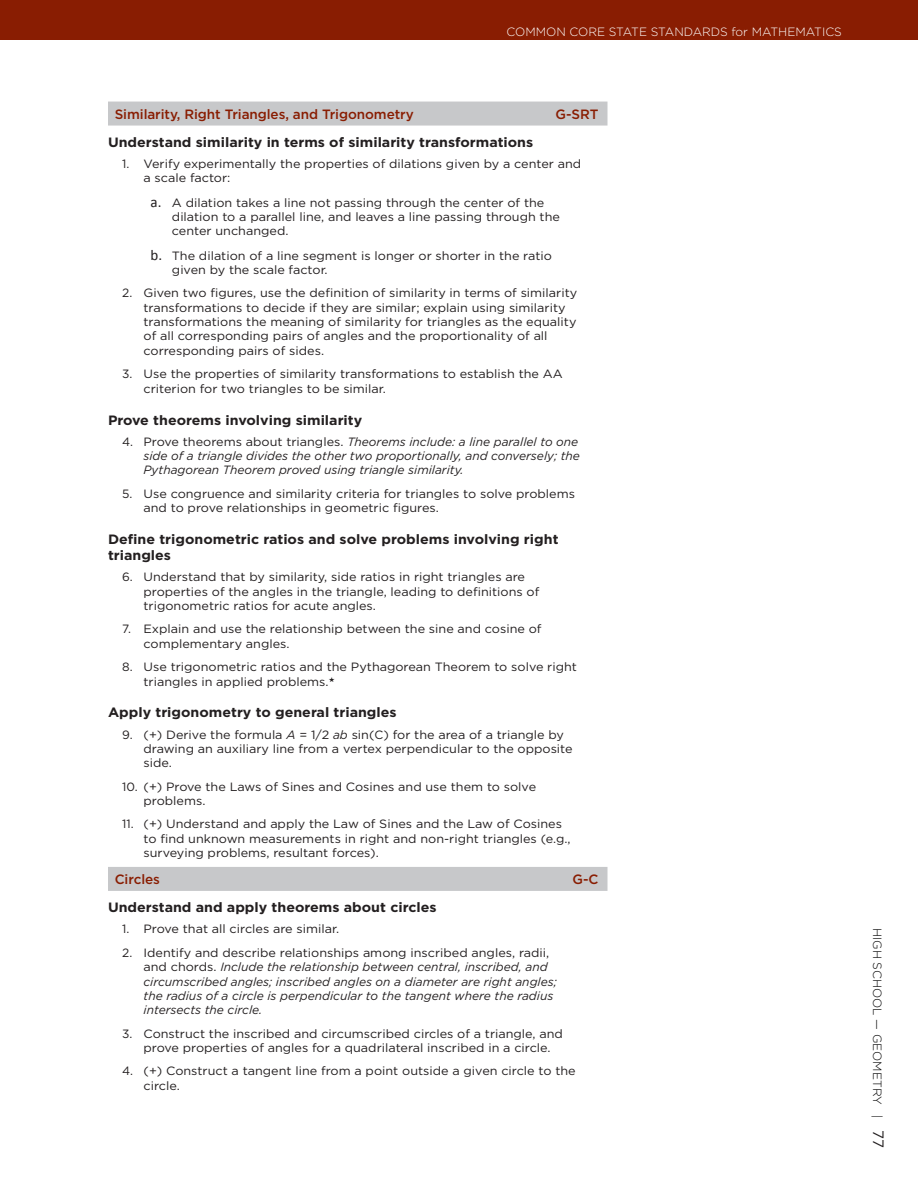
<style>
.page{position:relative;width:918px;height:1188px;background:#fff}
.page>*{position:absolute;margin:0;border:0;box-sizing:border-box;transform-origin:0 0}
.t1{font:700 13.5px/16.2px "Gotham";color:#231f20;scale:1.05 1}
.t2{font:500 13.5px "Gotham";letter-spacing:-.005em;color:#891d02}
.t3{font:12px/14.4px "Gotham";color:#231f20}
.t4{font:italic 12px/14.4px "Gotham";color:#231f20}
.t5{font:12px/14.4px "Gotham";color:#231f20;scale:1.05 1}
.t6{font:300 12px "Gotham";color:#fff}
.t7{font:300 12px "Gotham";color:#000}
.s1{font-family:"Calibri";font-size:15px}
.s2{font-style:normal}
.s3{font-style:italic}
.s4{font-weight:400;font-size:15px;color:#231f20}
</style>
<div class="page">
<div style="left:0;top:0;width:918px;height:40px;background:#891d02"></div>
<div style="left:108px;top:102px;width:500px;height:24px;background:#c7c8ca"></div>
<div style="left:108px;top:867px;width:500px;height:24px;background:#c7c8ca"></div>
<p class="t6" style="left:507px;top:24px;width:255px">COMMON CORE STATE STANDARDS FOR MAT</p>
<p class="t6" style="left:778px;top:24px;width:19px">HEMAT</p>
<p class="t6" style="left:822px;top:24px;width:21px">ICS</p>
<p class="t2" style="left:115px;top:105px;width:301px">Similarity, Right Triangles, and Trigonometry</p>
<p class="t2" style="left:556px;top:105px;width:34px">G-SRT</p>
<p class="t1" style="left:108px;top:134px;width:407px">Understand similarity in terms of similarity transformations</p>
<p class="t3" style="left:144px;top:156px;width:439px;text-indent:-21px">1. Verify experimentally the properties of dilations given by a center and a scale factor:</p>
<p class="t5" style="left:172px;top:195px;width:371px;text-indent:-21px"><span class="s1">a.</span> A dilation takes a line not passing through the center of the dilation to a parallel line, and leaves a line passing through the center unchanged.</p>
<p class="t5" style="left:172px;top:248px;width:363px;text-indent:-21px"><span class="s1">b.</span> The dilation of a line segment is longer or shorter in the ratio given by the scale factor.</p>
<p class="t3" style="left:144px;top:286px;width:435px;text-indent:-21px">2. Given two figures, use the definition of similarity in terms of similarity transformations to decide if they are similar; explain using similarity transformations the meaning of similarity for triangles as the equality of all corresponding pairs of angles and the proportionality of all corresponding pairs of sides.</p>
<p class="t3" style="left:144px;top:366px;width:421px;text-indent:-21px">3. Use the properties of similarity transformations to establish the AA criterion for two triangles to be similar.</p>
<p class="t1" style="left:108px;top:412px;width:244px">Prove theorems involving similarity</p>
<p class="t4" style="left:144px;top:434px;width:438px;text-indent:-21px"><span class="s2">4. Prove theorems about triangles.</span> Theorems include: a line parallel to one side of a triangle divides the other two proportionally, and conversely; the<br>Pythagorean Theorem proved using triangle similarity.</p>
<p class="t3" style="left:144px;top:486px;width:433px;text-indent:-21px">5. Use congruence and similarity criteria for triangles to solve problems and to prove relationships in geometric figures.</p>
<p class="t1" style="left:108px;top:531px;width:431px">Define trigonometric ratios and solve problems involving right triangles</p>
<p class="t3" style="left:144px;top:570px;width:397px;text-indent:-21px">6. Understand that by similarity, side ratios in right triangles are properties of the angles in the triangle, leading to definitions of trigonometric ratios for acute angles.</p>
<p class="t3" style="left:144px;top:622px;width:399px;text-indent:-21px">7. Explain and use the relationship between the sine and cosine of complementary angles.</p>
<p class="t3" style="left:144px;top:659px;width:435px;text-indent:-21px">8. Use trigonometric ratios and the Pythagorean Theorem to solve right triangles in applied problems.★</p>
<p class="t1" style="left:108px;top:705px;width:276px">Apply trigonometry to general triangles</p>
<p class="t3" style="left:144px;top:727px;width:431px;text-indent:-21px">9. (+) Derive the formula <span class="s3">A</span> = 1/2 <span class="s3">ab</span> sin(C) for the area of a triangle by drawing an auxiliary line from a vertex perpendicular to the opposite side.</p>
<p class="t3" style="left:144px;top:779px;width:394px;text-indent:-21px">10. (+) Prove the Laws of Sines and Cosines and use them to solve problems.</p>
<p class="t3" style="left:144px;top:817px;width:429px;text-indent:-21px">11. (+) Understand and apply the Law of Sines and the Law of Cosines to find unknown measurements in right and non-right triangles (e.g., surveying problems, resultant forces).</p>
<p class="t2" style="left:115px;top:871px;width:47px">Circles</p>
<p class="t2" style="left:573px;top:871px;width:27px">G-C</p>
<p class="t1" style="left:108px;top:899px;width:315px">Understand and apply theorems about circles</p>
<p class="t3" style="left:122px;top:922px;width:218px">1. Prove that all circles are similar.</p>
<p class="t4" style="left:144px;top:945px;width:415px;text-indent:-21px"><span class="s2">2. Identify and describe relationships among inscribed angles, radii, and chords.</span> Include the relationship between central, inscribed, and circumscribed angles; inscribed angles on a diameter are right angles; the radius of a circle is perpendicular to the tangent where the radius intersects the circle.</p>
<p class="t3" style="left:144px;top:1026px;width:421px;text-indent:-21px">3. Construct the inscribed and circumscribed circles of a triangle, and prove properties of angles for a quadrilateral inscribed in a circle.</p>
<p class="t3" style="left:144px;top:1064px;width:434px;text-indent:-21px">4. (+) Construct a tangent line from a point outside a given circle to the circle.</p>
<p class="t7" style="left:885px;top:928px;width:221px;rotate:90deg">HIGH SCHOOL — GEOMETRY | <span class="s4">77</span></p>
</div>
